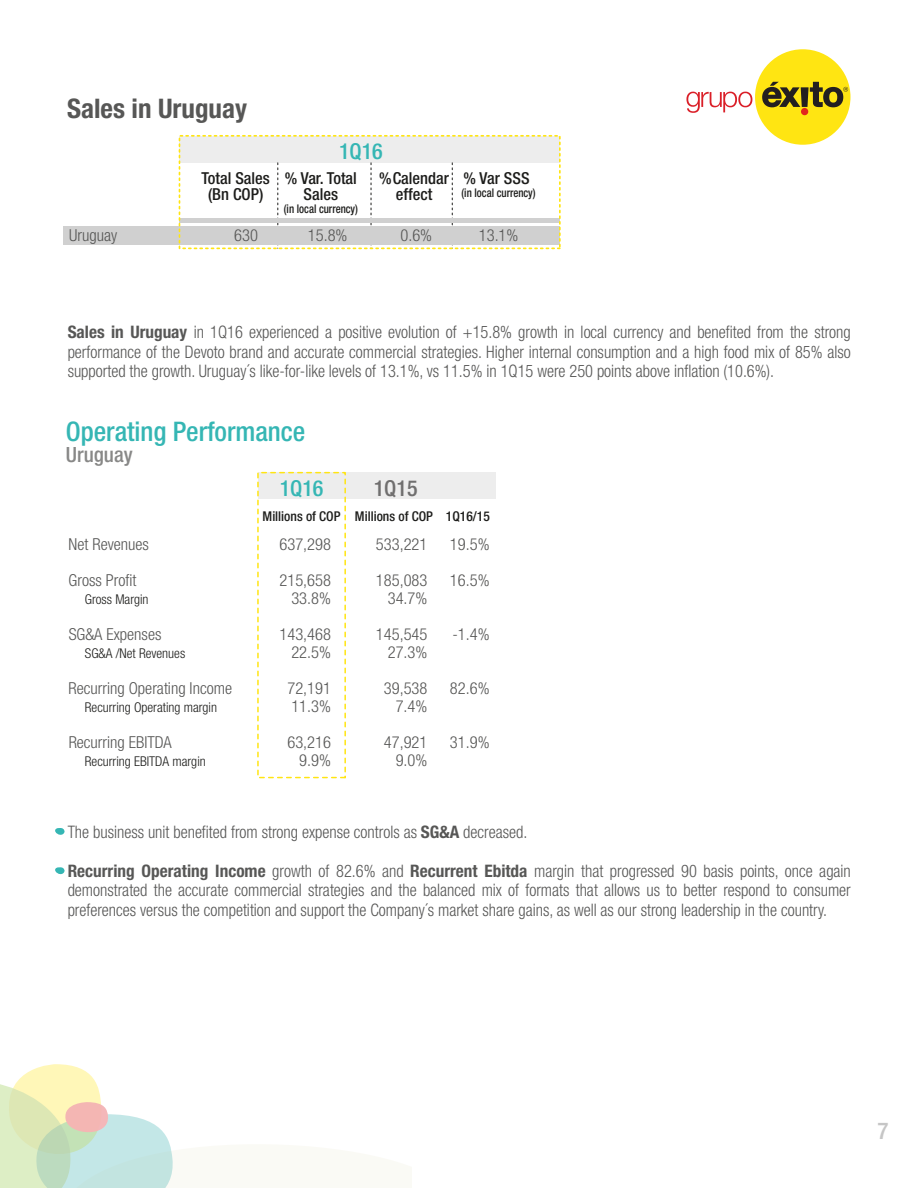
<style>
.page{position:relative;width:918px;height:1188px;background:#fff}
.page>*{position:absolute;margin:0;border:0;box-sizing:border-box;transform-origin:0 0}
.t1{font:500 condensed 27px "Helvetica Neue LT Std";color:#35b6b4}
.t2{font:700 condensed 27px "Helvetica Neue";color:#575756}
.t3{font:500 condensed 23.25px "Helvetica Neue LT Std";color:#c6c6c6}
.t4{font:500 condensed 22.05px "Helvetica Neue LT Std";color:#35b6b4}
.t5{font:500 condensed 22.05px "Helvetica Neue LT Std";color:#706f6f}
.t6{font:500 condensed 21px "Helvetica Neue LT Std";color:#888887}
.t7{font:300 condensed 17.25px/19.5px "Helvetica Neue";color:#575756;text-align:justify;scale:.95 1}
.t8{font:300 condensed 16.5px "Helvetica Neue";color:#575756}
.t9{font:500 condensed 16.5px/16.5px "Helvetica Neue";color:#1d1d1b;text-align:center}
.t10{font:300 condensed 13.5px "Helvetica Neue";color:#1d1d1b}
.t11{font:500 condensed 13.5px "Helvetica Neue";color:#1d1d1b}
.t12{font:500 condensed 12px "Helvetica Neue";color:#1d1d1b;scale:.9 1}
.s1{font-weight:700}
</style>
<div class="page">
<svg style="left:55px;top:867px;width:10px;height:8px"></svg>
<svg style="left:55px;top:828px;width:10px;height:7px"></svg>
<div style="left:755px;top:49px;width:95px;height:96px;background:#ffe512;border-radius:50%"></div>
<div style="left:801px;top:108px;width:7px;height:7px;background:#e2251d;border-radius:50%"></div>
<svg style="left:762px;top:82px;width:86px;height:25px"></svg>
<svg style="left:686px;top:92px;width:66px;height:21px"></svg>
<svg style="left:0;top:1064px;width:173px;height:124px"></svg>
<div style="left:179px;top:136px;width:381px;height:26px;background:#ededed"></div>
<svg style="left:278px;top:163px;width:1px;height:83px"></svg>
<svg style="left:452px;top:163px;width:1px;height:83px"></svg>
<svg style="left:371px;top:163px;width:1px;height:83px"></svg>
<div style="left:179px;top:218px;width:381px;height:5px;background:#d0d0d0"></div>
<div style="left:64px;top:226px;width:496px;height:19px;background:#d0d0d0"></div>
<div style="left:179px;top:135px;width:382px;height:114px;border:2px dashed #ffe512"></div>
<div style="left:258px;top:473px;width:237px;height:26px;background:#ededed"></div>
<div style="left:257px;top:472px;width:89px;height:306px;border:2px dashed #ffe512"></div>
<h1 class="t2" style="left:67px;top:92px;width:181px">Sales in Uruguay</h1>
<p class="t4" style="left:339px;top:138px;width:45px">1Q16</p>
<p class="t9" style="left:201px;top:169px;width:70px">Total Sales (Bn COP)</p>
<p class="t9" style="left:285px;top:169px;width:74px">% Var. Total<br>Sales</p>
<p class="t9" style="left:379px;top:169px;width:71px">%Calendar effect</p>
<p class="t9" style="left:464px;top:169px;width:68px">% Var SSS</p>
<p class="t12" style="left:462px;top:186px;width:84px">(in local currency)</p>
<p class="t12" style="left:284px;top:201px;width:84px">(in local currency)</p>
<p class="t8" style="left:69px;top:226px;width:50px">Uruguay</p>
<p class="t8" style="left:234px;top:226px;width:25px">630</p>
<p class="t8" style="left:308px;top:226px;width:41px">15.8%</p>
<p class="t8" style="left:401px;top:226px;width:33px">0.6%</p>
<p class="t8" style="left:479px;top:226px;width:41px">13.1%</p>
<p class="t7" style="left:68px;top:322px;width:826px"><span class="s1">Sales in Uruguay</span> in 1Q16 experienced a positive evolution of +15.8% growth in local currency and benefited from the strong performance of the Devoto brand and accurate commercial strategies. Higher internal consumption and a high food mix of 85% also supported the growth. Uruguay´s like-for-like levels of 13.1%, vs 11.5% in 1Q15 were 250 points above inflation (10.6%).</p>
<h1 class="t1" style="left:66px;top:415px;width:241px">Operating Performance</h1>
<p class="t6" style="left:66px;top:442px;width:68px">Uruguay</p>
<p class="t4" style="left:280px;top:475px;width:45px">1Q16</p>
<p class="t11" style="left:263px;top:508px;width:79px">Millions of COP</p>
<p class="t5" style="left:374px;top:475px;width:45px">1Q15</p>
<p class="t11" style="left:355px;top:508px;width:136px">Millions of COP 1Q16/15</p>
<p class="t8" style="left:69px;top:535px;width:82px">Net Revenues</p>
<p class="t8" style="left:280px;top:535px;width:53px">637,298</p>
<p class="t8" style="left:376px;top:535px;width:53px">533,221</p>
<p class="t8" style="left:450px;top:535px;width:41px">19.5%</p>
<p class="t8" style="left:69px;top:571px;width:69px">Gross Profit</p>
<p class="t8" style="left:280px;top:571px;width:53px">215,658</p>
<p class="t8" style="left:376px;top:571px;width:53px">185,083</p>
<p class="t8" style="left:450px;top:571px;width:41px">16.5%</p>
<p class="t10" style="left:85px;top:592px;width:65px">Gross Margin</p>
<p class="t8" style="left:291px;top:589px;width:41px">33.8%</p>
<p class="t8" style="left:388px;top:589px;width:41px">34.7%</p>
<p class="t8" style="left:69px;top:625px;width:94px">SG&amp;A Expenses</p>
<p class="t8" style="left:280px;top:625px;width:53px">143,468</p>
<p class="t8" style="left:376px;top:625px;width:53px">145,545</p>
<p class="t8" style="left:452px;top:625px;width:39px">-1.4%</p>
<p class="t10" style="left:85px;top:646px;width:102px">SG&amp;A /Net Revenues</p>
<p class="t8" style="left:291px;top:643px;width:41px">22.5%</p>
<p class="t8" style="left:388px;top:643px;width:41px">27.3%</p>
<p class="t8" style="left:69px;top:679px;width:165px">Recurring Operating Income</p>
<p class="t8" style="left:287px;top:679px;width:45px">72,191</p>
<p class="t8" style="left:384px;top:679px;width:45px">39,538</p>
<p class="t8" style="left:450px;top:679px;width:41px">82.6%</p>
<p class="t10" style="left:85px;top:700px;width:134px">Recurring Operating margin</p>
<p class="t8" style="left:291px;top:697px;width:41px">11.3%</p>
<p class="t8" style="left:396px;top:697px;width:33px">7.4%</p>
<p class="t8" style="left:69px;top:733px;width:105px">Recurring EBITDA</p>
<p class="t8" style="left:287px;top:733px;width:45px">63,216</p>
<p class="t8" style="left:384px;top:733px;width:45px">47,921</p>
<p class="t8" style="left:450px;top:733px;width:41px">31.9%</p>
<p class="t10" style="left:85px;top:754px;width:122px">Recurring EBITDA margin</p>
<p class="t8" style="left:299px;top:751px;width:33px">9.9%</p>
<p class="t8" style="left:396px;top:751px;width:33px">9.0%</p>
<p class="t7" style="left:68px;top:822px;width:485px">The business unit benefited from strong expense controls as <span class="s1">SG&amp;A</span> decreased.</p>
<p class="t7" style="left:68px;top:861px;width:826px"><span class="s1">Recurring Operating Income</span> growth of 82.6% and <span class="s1">Recurrent Ebitda</span> margin that progressed 90 basis points, once again demonstrated the accurate commercial strategies and the balanced mix of formats that allows us to better respond to consumer preferences versus the competition and support the Company´s market share gains, as well as our strong leadership in the country.</p>
<h2 class="t3" style="left:878px;top:1117px;width:13px">7</h2>
</div>
